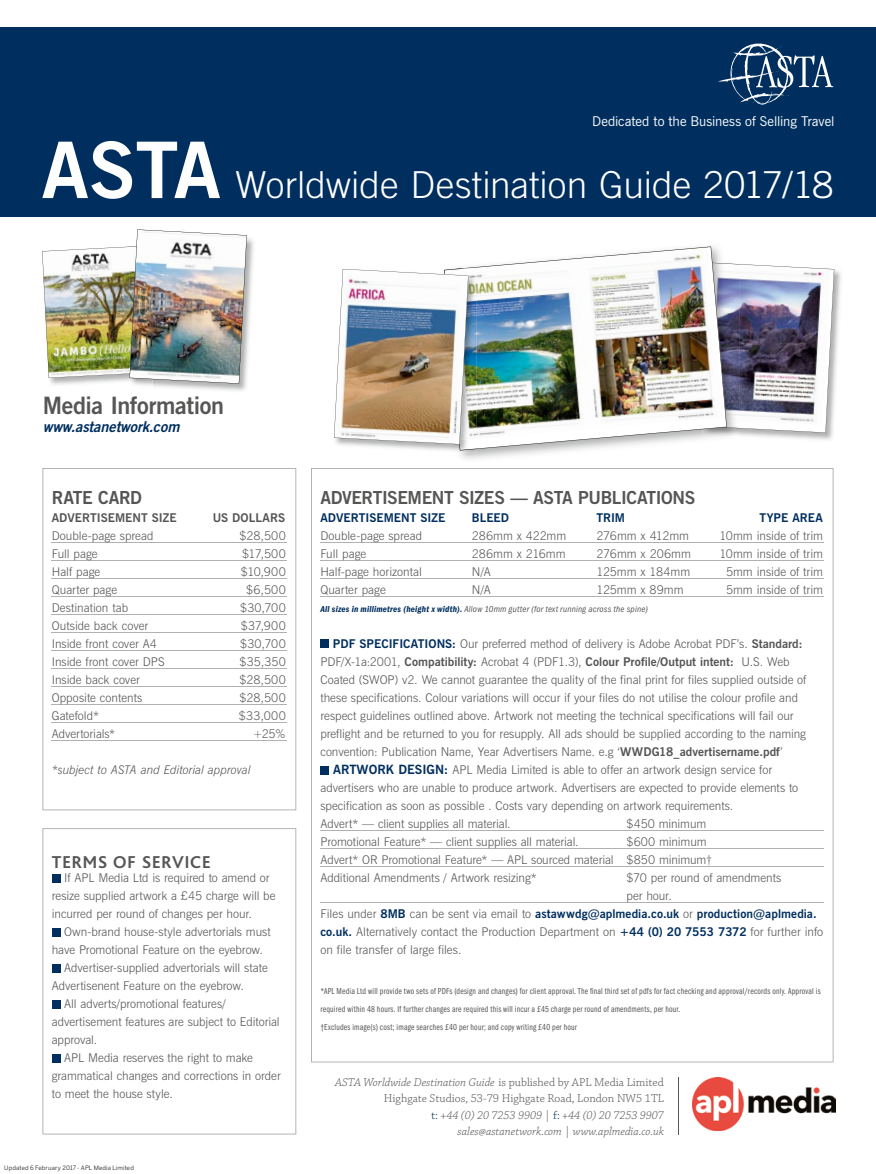
<style>
.page{position:relative;width:876px;height:1174px;background:#fff}
.page>*{position:absolute;margin:0;border:0;box-sizing:border-box;transform-origin:0 0}
.t1{font:300 37.2px "Trade Gothic";color:#fff}
.t2{font:24px "Trade Gothic Bold Two";letter-spacing:-.015em;color:#565655}
.t3{font:18px "Trade Gothic Bold Two";letter-spacing:-.025em;color:#565655}
.t4{font:700 18px "Bliss";letter-spacing:.05em;color:#565655}
.t5{font:18px "Trade Gothic Bold Two";letter-spacing:-.02em;color:#565555}
.t6{font:italic 15px "Trade Gothic Bold Two";letter-spacing:-.01em;color:#002f5f}
.t7{font:13.5px "News Gothic BT";letter-spacing:-.005em;color:#fff}
.t8{font:300 12px/18px "News Gothic BT";color:#565555}
.t9{font:italic 300 12px/16.5px "Chaparral Pro";color:#565655;text-align:right}
.t10{font:300 12px "News Gothic BT";color:#565655}
.t11{font:700 12px "News Gothic BT";letter-spacing:.005em;color:#002f5f}
.t12{font:700 12px "News Gothic BT";letter-spacing:.005em;color:#565555}
.t13{font:italic 300 12px "News Gothic BT";letter-spacing:-.005em;color:#565555}
.t14{font:300 12px "News Gothic BT";letter-spacing:-.025em;color:#565655}
.t15{font:9px/18px "ITC Franklin Gothic Std Bk Cp";letter-spacing:.025em;color:#565655}
.t16{font:italic condensed 9px "ITC Franklin Gothic Std";letter-spacing:.02em;color:#565655}
.t17{font:6px "Benton Sans";letter-spacing:.025em;color:#171715}
.s1{font-family:"Trade Gothic Bold Two";font-weight:400;font-size:78px}
.s2{font-family:"ITC Franklin Gothic Std Dm Cd It";font-style:normal;font-stretch:normal;color:#002f5f}
.s3{font-weight:700;color:#002f5f}
.s4{font-weight:700}
.s5{font-weight:300}
.s6{font-weight:700;font-size:12.75px;color:#002f5f}
.s7{font-weight:300;color:#565555}
.s8{font-style:normal}
.s9{font-style:normal;color:#002f5f}
</style>
<div class="page">
<img style="left:739px;top:269px;width:102px;height:171px">
<img style="left:727px;top:263px;width:107px;height:170px">
<img style="left:448px;top:246px;width:279px;height:204px">
<div style="left:0;top:27px;width:876px;height:189px;background:#002f5f"></div>
<svg style="left:718px;top:43px;width:115px;height:62px"></svg>
<img style="left:135px;top:238px;width:119px;height:153px">
<img style="left:42px;top:229px;width:205px;height:155px">
<img style="left:339px;top:444px;width:138px;height:9px">
<img style="left:444px;top:270px;width:33px;height:180px">
<img style="left:334px;top:268px;width:134px;height:176px">
<hr style="left:678px;top:1077px;width:1px;height:57px;background:#565655">
<img style="left:692px;top:1077px;width:143px;height:53px">
<svg style="left:311px;top:468px;width:522px;height:594px"></svg>
<svg style="left:43px;top:468px;width:253px;height:342px"></svg>
<svg style="left:43px;top:828px;width:253px;height:306px"></svg>
<svg style="left:590px;top:987px;width:3px;height:6px"></svg>
<p class="t7" style="left:592px;top:113px;width:244px">Dedicated to the Business of Selling Travel</p>
<h1 class="t1" style="left:41px;top:163px;width:793px"><span class="s1">ASTA</span> Worldwide Destination Guide 2017/18</h1>
<h2 class="t2" style="left:43px;top:391px;width:183px">Media Information</h2>
<p class="t6" style="left:43px;top:417px;width:138px">www.astanetwork.com</p>
<h3 class="t5" style="left:52px;top:486px;width:92px">RATE CARD</h3>
<p class="t12" style="left:52px;top:510px;width:126px">ADVERTISEMENT SIZE</p>
<p class="t12" style="left:213px;top:510px;width:74px">US DOLLARS</p>
<p class="t8" style="left:52px;top:527px;width:103px">Double-page spread</p>
<p class="t8" style="left:240px;top:527px;width:48px">$28,500</p>
<p class="t8" style="left:52px;top:545px;width:47px">Full page</p>
<p class="t8" style="left:242px;top:545px;width:45px">$17,500</p>
<p class="t8" style="left:52px;top:563px;width:50px">Half page</p>
<p class="t8" style="left:241px;top:563px;width:46px">$10,900</p>
<p class="t8" style="left:52px;top:581px;width:67px">Quarter page</p>
<p class="t8" style="left:246px;top:581px;width:41px">$6,500</p>
<p class="t8" style="left:52px;top:599px;width:78px">Destination tab</p>
<p class="t8" style="left:240px;top:599px;width:47px">$30,700</p>
<p class="t8" style="left:52px;top:617px;width:98px">Outside back cover</p>
<p class="t8" style="left:241px;top:617px;width:46px">$37,900</p>
<p class="t8" style="left:52px;top:635px;width:107px">Inside front cover A4</p>
<p class="t8" style="left:240px;top:635px;width:47px">$30,700</p>
<p class="t8" style="left:52px;top:653px;width:114px">Inside front cover DPS</p>
<p class="t8" style="left:239px;top:653px;width:48px">$35,350</p>
<p class="t8" style="left:52px;top:671px;width:90px">Inside back cover</p>
<p class="t8" style="left:240px;top:671px;width:48px">$28,500</p>
<p class="t8" style="left:52px;top:689px;width:92px">Opposite contents</p>
<p class="t8" style="left:240px;top:689px;width:48px">$28,500</p>
<p class="t8" style="left:52px;top:707px;width:49px">Gatefold*</p>
<p class="t8" style="left:239px;top:707px;width:48px">$33,000</p>
<p class="t8" style="left:52px;top:725px;width:65px">Advertorials*</p>
<p class="t8" style="left:253px;top:725px;width:34px">+25%</p>
<p class="t13" style="left:52px;top:762px;width:200px">*subject to ASTA and Editorial approval</p>
<h3 class="t4" style="left:52px;top:852px;width:160px">TERMS OF SERVICE</h3>
<p class="t8" style="left:52px;top:869px;width:225px;text-indent:12px">If APL Media Ltd is required to amend or resize supplied artwork a £45 charge will be incurred per round of changes per hour.</p>
<p class="t8" style="left:64px;top:923px;width:208px">Own-brand house-style advertorials must</p>
<p class="t8" style="left:52px;top:941px;width:213px">have Promotional Feature on the eyebrow.</p>
<p class="t8" style="left:64px;top:959px;width:205px">Advertiser-supplied advertorials will state</p>
<p class="t8" style="left:52px;top:977px;width:194px">Advertisenent Feature on the eyebrow.</p>
<p class="t8" style="left:64px;top:995px;width:163px">All adverts/promotional features/</p>
<p class="t8" style="left:52px;top:1013px;width:229px">advertisement features are subject to Editorial</p>
<p class="t8" style="left:52px;top:1031px;width:47px">approval.</p>
<p class="t8" style="left:64px;top:1049px;width:190px">APL Media reserves the right to make</p>
<p class="t8" style="left:52px;top:1067px;width:230px">grammatical changes and corrections in order</p>
<p class="t8" style="left:52px;top:1085px;width:123px">to meet the house style.</p>
<p class="t17" style="left:4px;top:1164px;width:131px">Updated 6 February 2017 - APL Media Limited</p>
<h3 class="t3" style="left:320px;top:486px;width:376px">ADVERTISEMENT SIZES — ASTA PUBLICATIONS</h3>
<p class="t11" style="left:320px;top:510px;width:126px">ADVERTISEMENT SIZE</p>
<p class="t11" style="left:472px;top:510px;width:39px">BLEED</p>
<p class="t11" style="left:596px;top:510px;width:30px">TRIM</p>
<p class="t11" style="left:760px;top:510px;width:65px">TYPE AREA</p>
<p class="t10" style="left:320px;top:528px;width:103px">Double-page spread</p>
<p class="t10" style="left:472px;top:528px;width:96px">286mm x 422mm</p>
<p class="t14" style="left:596px;top:528px;width:94px">276mm x 412mm</p>
<p class="t10" style="left:719px;top:528px;width:105px">10mm inside of trim</p>
<p class="t10" style="left:320px;top:546px;width:47px">Full page</p>
<p class="t10" style="left:472px;top:546px;width:95px">286mm x 216mm</p>
<p class="t10" style="left:596px;top:546px;width:96px">276mm x 206mm</p>
<p class="t10" style="left:719px;top:546px;width:105px">10mm inside of trim</p>
<p class="t10" style="left:320px;top:564px;width:103px">Half-page horizontal</p>
<p class="t10" style="left:472px;top:564px;width:20px">N/A</p>
<p class="t10" style="left:596px;top:564px;width:95px">125mm x 184mm</p>
<p class="t10" style="left:726px;top:564px;width:98px">5mm inside of trim</p>
<p class="t10" style="left:320px;top:582px;width:67px">Quarter page</p>
<p class="t10" style="left:472px;top:582px;width:20px">N/A</p>
<p class="t10" style="left:596px;top:582px;width:89px">125mm x 89mm</p>
<p class="t10" style="left:726px;top:582px;width:98px">5mm inside of trim</p>
<p class="t16" style="left:320px;top:604px;width:329px"><span class="s2">All sizes in millimetres (height x width).</span> Allow 10mm gutter (for text running across the spine)</p>
<p class="t8" style="left:333px;top:635px;width:471px"><span class="s3">PDF SPECIFICATIONS:</span> Our preferred method of delivery is Adobe Acrobat PDF’s. <span class="s4">Standard:</span></p>
<p class="t12" style="left:320px;top:654px;width:471px"><span class="s5">PDF/X-1a:2001,</span> Compatibility: <span class="s5">Acrobat 4 (PDF1.3),</span> Colour Profile/Output intent: <span class="s5">U.S. Web</span></p>
<p class="t8" style="left:320px;top:671px;width:487px">Coated (SWOP) v2. We cannot guarantee the quality of the final print for files supplied outside of</p>
<p class="t8" style="left:320px;top:689px;width:479px">these specifications. Colour variations will occur if your files do not utilise the colour profile and</p>
<p class="t8" style="left:320px;top:707px;width:475px">respect guidelines outlined above. Artwork not meeting the technical specifications will fail our</p>
<p class="t8" style="left:320px;top:725px;width:487px">preflight and be returned to you for resupply. All ads should be supplied according to the naming</p>
<p class="t8" style="left:320px;top:743px;width:464px">convention: Publication Name, Year Advertisers Name. e.g ‘<span class="s4">WWDG18_advertisername.pdf</span>’</p>
<p class="t8" style="left:333px;top:761px;width:440px"><span class="s6">ARTWORK DESIGN:</span> APL Media Limited is able to offer an artwork design service for</p>
<p class="t8" style="left:320px;top:779px;width:479px">advertisers who are unable to produce artwork. Advertisers are expected to provide elements to</p>
<p class="t8" style="left:320px;top:797px;width:415px">specification as soon as possible . Costs vary depending on artwork requirements.</p>
<p class="t8" style="left:320px;top:815px;width:192px">Advert* — client supplies all material.</p>
<p class="t8" style="left:626px;top:815px;width:81px">$450 minimum</p>
<p class="t8" style="left:320px;top:833px;width:260px">Promotional Feature* — client supplies all material.</p>
<p class="t8" style="left:320px;top:833px;width:393px;text-indent:306px">$600 minimum<br>Advert* OR Promotional Feature* — APL sourced material $850 minimum†<br>Additional Amendments / Artwork resizing*</p>
<p class="t8" style="left:626px;top:869px;width:156px">$70 per round of amendments</p>
<p class="t8" style="left:626px;top:887px;width:47px">per hour.</p>
<p class="t11" style="left:320px;top:906px;width:498px"><span class="s7">Files under</span> 8MB <span class="s7">can be sent via email to</span> astawwdg@aplmedia.co.uk <span class="s7">or</span> production@aplmedia.</p>
<p class="t8" style="left:320px;top:923px;width:504px"><span class="s3">co.uk.</span> Alternatively contact the Production Department on <span class="s3">+44 (0) 20 7553 7372</span> for further info</p>
<p class="t8" style="left:320px;top:941px;width:143px">on file transfer of large files.</p>
<p class="t15" style="left:320px;top:982px;width:502px">*APL Media Ltd will provide two sets of PDFs (design and changes) for client approval. The nal third set of pdfs for fact checking and approval/records only. Approval is required within 48 hours. If further changes are required this will incur a £45 charge per round of amendments, per hour.<br>†Excludes image(s) cost; image searches £40 per hour; and copy writing £40 per hour</p>
<p class="t9" style="left:335px;top:1074px;width:330px">ASTA Worldwide Destination Guide <span class="s8">is published by APL Media Limited Highgate Studios, 53-79 Highgate Road, London NW5 1TL<br></span><span class="s9">t:</span> +44 (0) 20 7253 9909 | <span class="s9">f:</span> +44 (0) 20 7253 9907 sales@astanetwork.com | www.aplmedia.co.uk</p>
</div>
